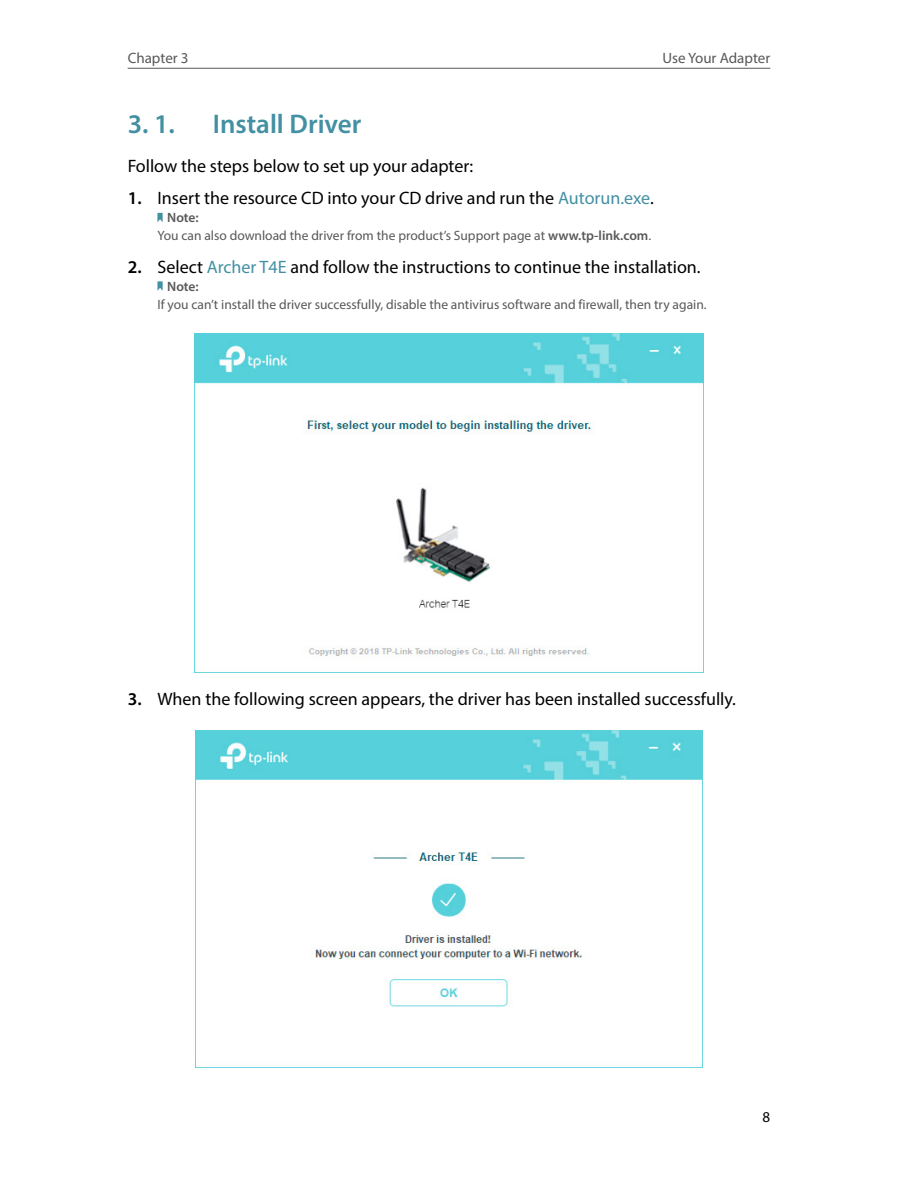
<style>
.page{position:relative;width:898px;height:1187px;background:#fff}
.page>*{position:absolute;margin:0;border:0;box-sizing:border-box;transform-origin:0 0}
.t1{font:600 27px "Myriad Pro";color:#4290a2}
.t2{font:18px "Myriad Pro";color:#000}
.t3{font:15px "Myriad Pro";color:#595757}
.t4{font:15px "Myriad Pro";color:#000}
.t5{font:13.5px/18px "Myriad Pro";color:#595757}
.t6{font:600 13.5px "Myriad Pro";color:#595757}
.s1{font-weight:600}
.s2{color:#4290a2}
</style>
<div class="page">
<hr style="left:128px;top:68px;width:642px;height:1px;background:#595757">
<svg style="left:157px;top:213px;width:5px;height:9px"></svg>
<svg style="left:157px;top:281px;width:5px;height:10px"></svg>
<img style="left:195px;top:333px;width:508px;height:339px">
<img style="left:196px;top:730px;width:505px;height:337px">
<p class="t3" style="left:128px;top:48px;width:62px">Chapter 3</p>
<p class="t3" style="left:662px;top:48px;width:109px">Use Your Adapter</p>
<h1 class="t1" style="left:128px;top:107px;width:45px">3. 1.</h1>
<h1 class="t1" style="left:213px;top:107px;width:150px">Install Driver</h1>
<p class="t2" style="left:128px;top:154px;width:347px">Follow the steps below to set up your adapter:</p>
<p class="t2" style="left:128px;top:187px;width:527px"><span class="s1">1.</span> Insert the resource CD into your CD drive and run the <span class="s2">Autorun.exe</span>.</p>
<p class="t5" style="left:157px;top:208px;width:495px;text-indent:10px"><span class="s1">Note:<br></span>You can also download the driver from the product’s Support page at <span class="s1">www.tp-link.com</span>.</p>
<p class="t2" style="left:128px;top:255px;width:574px"><span class="s1">2.</span> Select <span class="s2">Archer T4E</span> and follow the instructions to continue the installation.</p>
<p class="t6" style="left:167px;top:277px;width:33px">Note:</p>
<p class="t5" style="left:157px;top:295px;width:550px">If you can’t install the driver successfully, disable the antivirus software and firewall, then try again.</p>
<p class="t2" style="left:128px;top:688px;width:609px"><span class="s1">3.</span> When the following screen appears, the driver has been installed successfully.</p>
<p class="t4" style="left:762px;top:1107px;width:9px">8</p>
</div>
